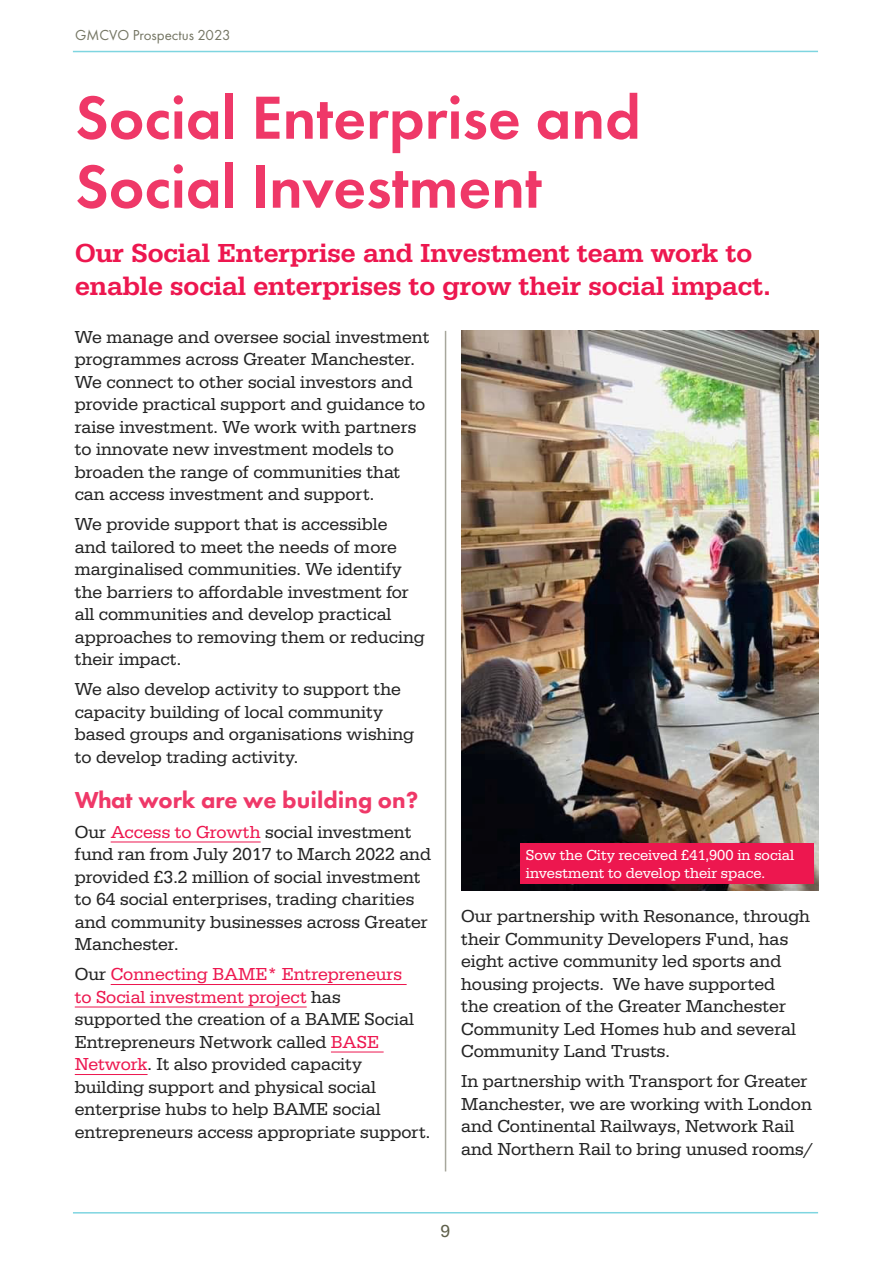
<style>
.page{position:relative;width:893px;height:1263px;background:#fff}
.page>*{position:absolute;margin:0;border:0;box-sizing:border-box;transform-origin:0 0}
.t1{font:600 63px/69px "Futura PT";color:#ef3868}
.t2{font:500 27px/32.4px "Serifa";color:#ed174f}
.t3{font:800 24px "Futura PT";color:#ef3868}
.t4{font:18px/22.5px "Serifa";color:#242424}
.t5{font:18px "Serifa";color:#5f604b}
.t6{font:15px/18px "Serifa";color:#fff}
.t7{font:15px "Futura PT";color:#757664}
.s1{color:#ed174f}
</style>
<div class="page">
<hr style="left:73px;top:1212px;width:745px;height:1px;background:#7ed5e0">
<hr style="left:73px;top:51px;width:745px;height:1px;background:#7ed5e0">
<img style="left:461px;top:331px;width:357px;height:560px">
<hr style="left:111px;top:841px;width:150px;height:1px;background:#ed174f">
<hr style="left:111px;top:984px;width:296px;height:1px;background:#ed174f">
<hr style="left:75px;top:1006px;width:232px;height:1px;background:#ed174f">
<hr style="left:331px;top:1051px;width:53px;height:1px;background:#ed174f">
<hr style="left:75px;top:1074px;width:73px;height:1px;background:#ed174f">
<hr style="left:445px;top:331px;width:1px;height:840px;background:#5f604b">
<div style="left:520px;top:844px;width:293px;height:40px;background:#ed174f"></div>
<p class="t7" style="left:75px;top:26px;width:157px">GMCVO Prospectus 2023</p>
<h1 class="t1" style="left:75px;top:82px;width:567px">Social Enterprise and<br>Social Investment</h1>
<h2 class="t2" style="left:75px;top:237px;width:697px">Our Social Enterprise and Investment team work to enable social enterprises to grow their social impact.</h2>
<p class="t4" style="left:75px;top:326px;width:356px">We manage and oversee social investment programmes across Greater Manchester.<br>We connect to other social investors and provide practical support and guidance to raise investment. We work with partners to innovate new investment models to broaden the range of communities that can access investment and support.</p>
<p class="t4" style="left:75px;top:513px;width:351px">We provide support that is accessible<br>and tailored to meet the needs of more marginalised communities. We identify the barriers to affordable investment for all communities and develop practical approaches to removing them or reducing their impact.</p>
<p class="t4" style="left:75px;top:678px;width:341px">We also develop activity to support the capacity building of local community based groups and organisations wishing to develop trading activity.</p>
<h3 class="t3" style="left:75px;top:785px;width:345px">What work are we building on?</h3>
<p class="t4" style="left:75px;top:821px;width:358px">Our <span class="s1">Access to Growth</span> social investment fund ran from July 2017 to March 2022 and provided £3.2 million of social investment to 64 social enterprises, trading charities and community businesses across Greater Manchester.</p>
<p class="t4" style="left:75px;top:963px;width:357px">Our <span class="s1">Connecting BAME* Entrepreneurs<br>to Social investment project</span> has supported the creation of a BAME Social Entrepreneurs Network called <span class="s1">BASE Network</span>. It also provided capacity building support and physical social enterprise hubs to help BAME social entrepreneurs access appropriate support.</p>
<p class="t6" style="left:526px;top:846px;width:270px">Sow the City received £41,900 in social investment to develop their space.</p>
<p class="t4" style="left:461px;top:905px;width:350px">Our partnership with Resonance, through their Community Developers Fund, has eight active community led sports and housing projects. We have supported<br>the creation of the Greater Manchester Community Led Homes hub and several Community Land Trusts.</p>
<p class="t4" style="left:461px;top:1070px;width:354px">In partnership with Transport for Greater Manchester, we are working with London and Continental Railways, Network Rail and Northern Rail to bring unused rooms/</p>
<p class="t5" style="left:441px;top:1220px;width:11px">9</p>
</div>
